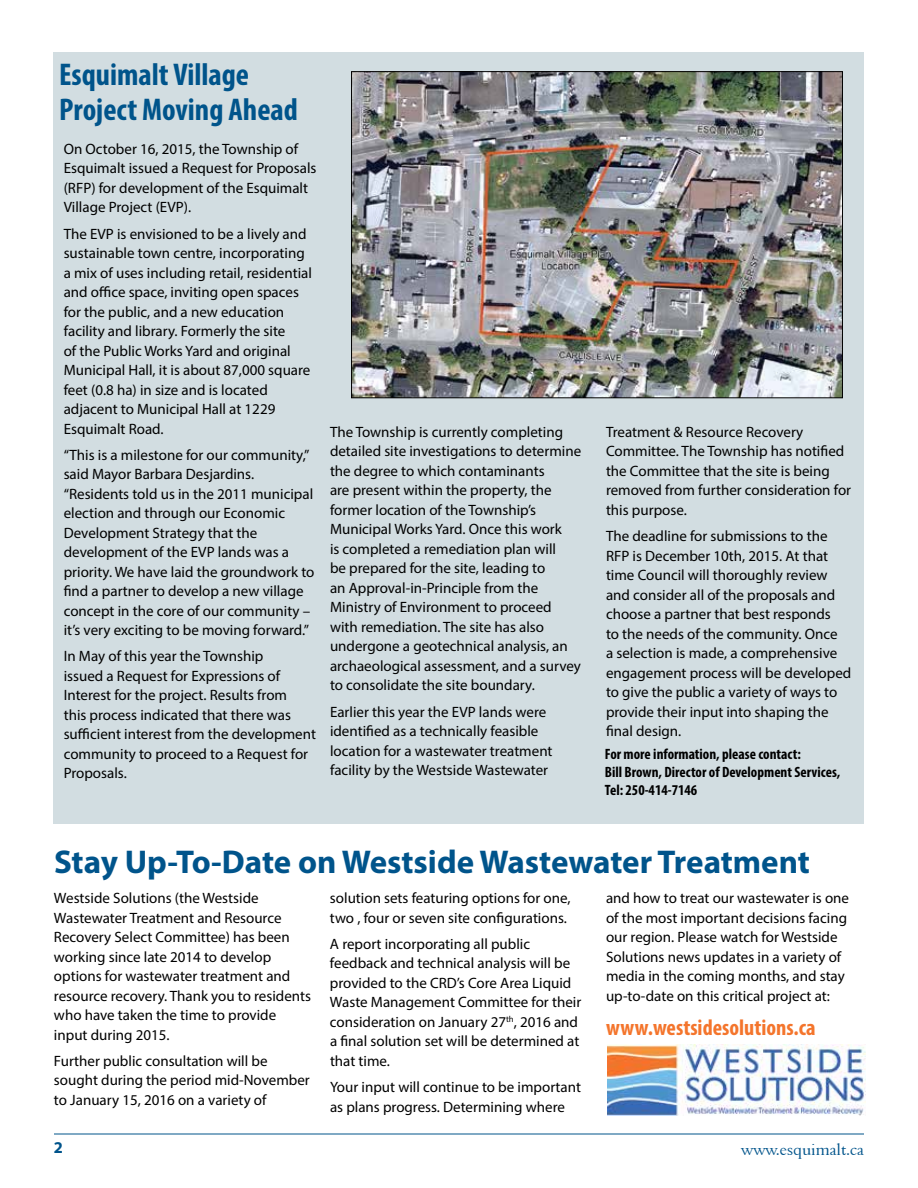
<style>
.page{position:relative;width:918px;height:1188px;background:#fff}
.page>*{position:absolute;margin:0;border:0;box-sizing:border-box;transform-origin:0 0}
.t1{font:700 33px "Myriad Pro";color:#00548b}
.t2{font:700 condensed 31.5px/34.5px "Myriad Pro";color:#00548b}
.t3{font:700 condensed 22.5px "Myriad Pro";color:#f4752c}
.t4{font:16.5px "Aldine 401 BT Roman A";color:#00548b}
.t5{font:700 16.5px "Myriad Pro";color:#00548b}
.t6{font:15px/19.5px "Myriad Pro";color:#000}
.t7{font:700 condensed 15px/18px "Myriad Pro";color:#000}
</style>
<div class="page">
<div style="left:54px;top:52px;width:810px;height:772px;background:#d2dde1"></div>
<hr style="left:54px;top:1134px;width:810px;height:1px;background:#00548b">
<img style="left:608px;top:1044px;width:258px;height:71px">
<img style="left:353px;top:73px;width:488px;height:323px">
<div style="left:351px;top:71px;width:492px;height:327px;border:1px solid #000"></div>
<h2 class="t2" style="left:59px;top:57px;width:240px">Esquimalt Village<br>Project Moving Ahead</h2>
<p class="t6" style="left:64px;top:139px;width:254px">On October 16, 2015, the Township of Esquimalt issued a Request for Proposals (RFP) for development of the Esquimalt Village Project (EVP).</p>
<p class="t6" style="left:64px;top:223px;width:250px">The EVP is envisioned to be a lively and sustainable town centre, incorporating a mix of uses including retail, residential and office space, inviting open spaces for the public, and a new education facility and library. Formerly the site<br>of the Public Works Yard and original Municipal Hall, it is about 87,000 square feet (0.8 ha) in size and is located adjacent to Municipal Hall at 1229<br>Esquimalt Road.</p>
<p class="t6" style="left:64px;top:445px;width:252px">“This is a milestone for our community,” said Mayor Barbara Desjardins. “Residents told us in the 2011 municipal election and through our Economic Development Strategy that the development of the EVP lands was a priority. We have laid the groundwork to find a partner to develop a new village concept in the core of our community – it’s very exciting to be moving forward.”</p>
<p class="t6" style="left:64px;top:646px;width:254px">In May of this year the Township<br>issued a Request for Expressions of Interest for the project. Results from<br>this process indicated that there was sufficient interest from the development community to proceed to a Request for Proposals.</p>
<p class="t6" style="left:330px;top:422px;width:253px">The Township is currently completing detailed site investigations to determine the degree to which contaminants<br>are present within the property, the former location of the Township’s Municipal Works Yard. Once this work<br>is completed a remediation plan will<br>be prepared for the site, leading to<br>an Approval-in-Principle from the Ministry of Environment to proceed with remediation. The site has also undergone a geotechnical analysis, an archaeological assessment, and a survey to consolidate the site boundary.</p>
<p class="t6" style="left:330px;top:702px;width:224px">Earlier this year the EVP lands were identified as a technically feasible location for a wastewater treatment facility by the Westside Wastewater</p>
<p class="t6" style="left:606px;top:422px;width:247px">Treatment &amp; Resource Recovery<br>Committee. The Township has notified the Committee that the site is being removed from further consideration for this purpose.</p>
<p class="t6" style="left:606px;top:526px;width:247px">The deadline for submissions to the RFP is December 10th, 2015. At that time Council will thoroughly review and consider all of the proposals and choose a partner that best responds<br>to the needs of the community. Once<br>a selection is made, a comprehensive engagement process will be developed to give the public a variety of ways to provide their input into shaping the final design.</p>
<p class="t7" style="left:605px;top:745px;width:237px">For more information, please contact:<br>Bill Brown, Director of Development Services,<br>Tel: 250-414-7146</p>
<h1 class="t1" style="left:54px;top:840px;width:757px">Stay Up-To-Date on Westside Wastewater Treatment</h1>
<p class="t6" style="left:54px;top:888px;width:259px">Westside Solutions (the Westside Wastewater Treatment and Resource Recovery Select Committee) has been working since late 2014 to develop options for wastewater treatment and resource recovery. Thank you to residents who have taken the time to provide input during 2015.</p>
<p class="t6" style="left:54px;top:1051px;width:257px">Further public consultation will be sought during the period mid-November to January 15, 2016 on a variety of</p>
<p class="t6" style="left:330px;top:888px;width:242px">solution sets featuring options for one, two , four or seven site configurations.</p>
<p class="t6" style="left:330px;top:934px;width:253px">A report incorporating all public feedback and technical analysis will be provided to the CRD’s Core Area Liquid Waste Management Committee for their consideration on January 27<sup>th</sup>, 2016 and a final solution set will be determined at that time.</p>
<p class="t6" style="left:330px;top:1077px;width:253px">Your input will continue to be important as plans progress. Determining where</p>
<p class="t6" style="left:606px;top:888px;width:245px">and how to treat our wastewater is one of the most important decisions facing our region. Please watch for Westside Solutions news updates in a variety of media in the coming months, and stay up-to-date on this critical project at:</p>
<h3 class="t3" style="left:606px;top:1014px;width:211px">www.westsidesolutions.ca</h3>
<p class="t5" style="left:54px;top:1137px;width:11px">2</p>
<p class="t4" style="left:741px;top:1139px;width:124px">www.esquimalt.ca</p>
</div>
